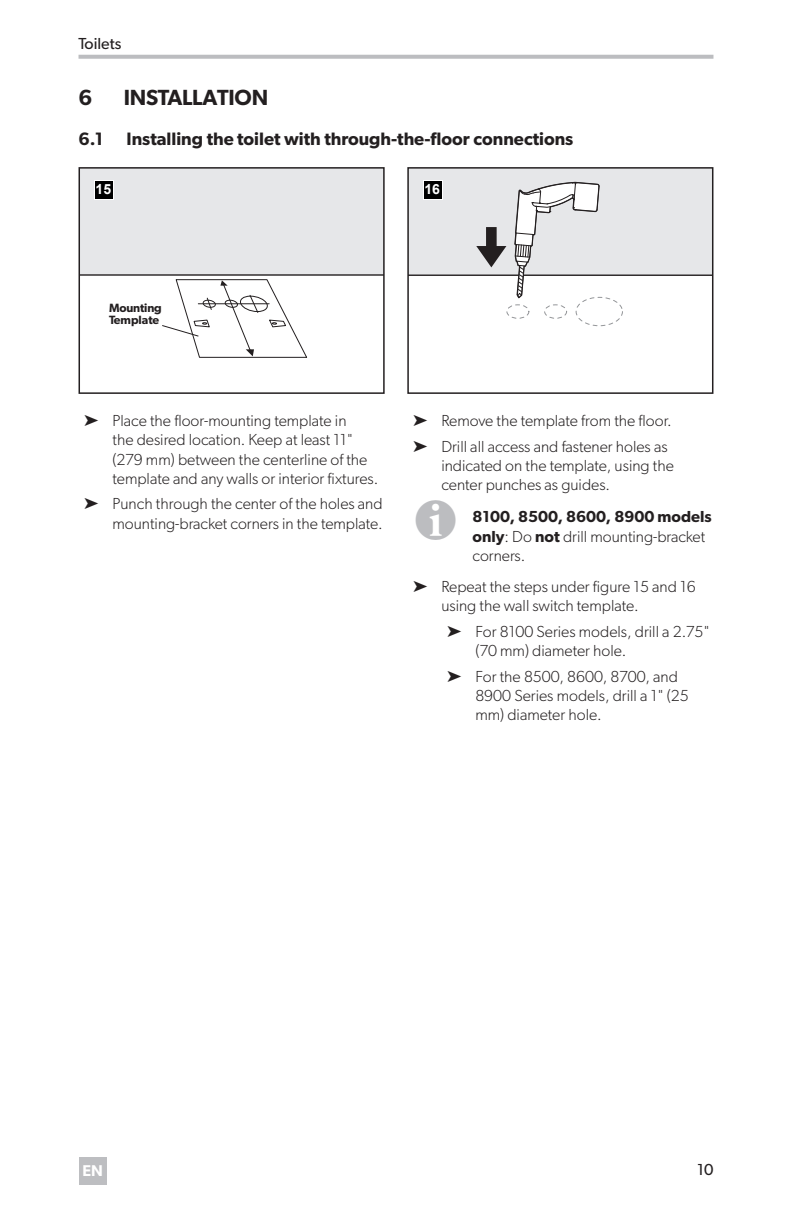
<style>
.page{position:relative;width:792px;height:1224px;background:#fff}
.page>*{position:absolute;margin:0;border:0;box-sizing:border-box;transform-origin:0 0}
.t1{font:48px "Waeco Piktogramme";color:#bcbdc0}
.t2{font:600 22px "Gibson";letter-spacing:-.01em;color:#231f20}
.t3{font:600 18px "Gibson";color:#231f20}
.t4{font:300 16px/19.2px "Gibson";color:#231f20}
.t5{font:600 16px/19.2px "Gibson";color:#231f20}
.t6{font:16px "Gibson";color:#231f20}
.t7{font:600 15.6px "Gibson";color:#fff}
.t8{font:700 14px "Arial";color:#fff}
.Callout{font:600 12px/12px "Gibson";letter-spacing:-.01em;color:#231f20}
.s1{font-weight:300}
</style>
<div class="page">
<div style="left:79px;top:1157px;width:27px;height:27px;background:#bdbec1"></div>
<svg style="left:79px;top:55px;width:634px;height:4px;fill:#bcbdc0"></svg>
<div style="left:79px;top:168px;width:305px;height:107px;background:#e6e7e9"></div>
<hr style="left:79px;top:274px;width:305px;height:2px;background:#231f20">
<div style="left:79px;top:167px;width:306px;height:227px;border:2px solid #231f20"></div>
<div style="left:94px;top:180px;width:20px;height:20px;background:#fff"></div>
<div style="left:95px;top:181px;width:18px;height:18px;background:#000"></div>
<svg style="left:162px;top:279px;width:145px;height:79px"></svg>
<div style="left:408px;top:168px;width:305px;height:107px;background:#e6e7e9"></div>
<hr style="left:408px;top:275px;width:305px;height:1px;background:#231f20">
<div style="left:506px;top:304px;width:23px;height:15px;border:1px dashed #939598;border-radius:50%"></div>
<div style="left:544px;top:304px;width:23px;height:15px;border:1px dashed #939598;border-radius:50%"></div>
<div style="left:576px;top:297px;width:47px;height:29px;border:1px dashed #939598;border-radius:50%"></div>
<svg style="left:514px;top:181px;width:86px;height:137px"></svg>
<svg style="left:476px;top:227px;width:30px;height:40px"></svg>
<div style="left:407px;top:167px;width:306px;height:227px;border:2px solid #231f20"></div>
<div style="left:423px;top:180px;width:20px;height:20px;background:#000"></div>
<p class="t6" style="left:79px;top:34px;width:44px">Toilets</p>
<p class="t2" style="left:79px;top:84px;width:15px">6</p>
<p class="t2" style="left:124px;top:84px;width:146px">INSTALLATION</p>
<p class="t3" style="left:79px;top:128px;width:26px">6.1</p>
<p class="t3" style="left:127px;top:128px;width:448px">Installing the toilet with through-the-floor connections</p>
<p class="t8" style="left:96px;top:180px;width:17px">15</p>
<p class="t8" style="left:424px;top:180px;width:17px">16</p>
<p class="Callout" style="left:109px;top:302px;width:54px">Mounting<br>Template</p>
<p class="t4" style="left:113px;top:411px;width:264px;text-indent:-28px">➤ Place the floor-mounting template in<br>the desired location. Keep at least 11" (279 mm) between the centerline of the template and any walls or interior fixtures.</p>
<p class="t4" style="left:84px;top:494px;width:300px;text-align:right">➤ Punch through the center of the holes and mounting-bracket corners in the template.</p>
<p class="t4" style="left:413px;top:411px;width:257px">➤ Remove the template from the floor.</p>
<p class="t4" style="left:441px;top:436px;width:234px;text-indent:-28px">➤ Drill all access and fastener holes as indicated on the template, using the center punches as guides.</p>
<p class="t1" style="left:416px;top:497px;width:54px">I</p>
<p class="t5" style="left:473px;top:507px;width:241px">8100, 8500, 8600, 8900 models only<span class="s1">: Do</span> not <span class="s1">drill mounting-bracket corners.</span></p>
<p class="t4" style="left:441px;top:577px;width:256px;text-indent:-28px">➤ Repeat the steps under figure 15 and 16 using the wall switch template.</p>
<p class="t4" style="left:475px;top:622px;width:236px;text-indent:-28px">➤ For 8100 Series models, drill a 2.75" (70 mm) diameter hole.</p>
<p class="t4" style="left:475px;top:666px;width:215px;text-indent:-28px">➤ For the 8500, 8600, 8700, and<br>8900 Series models, drill a 1" (25 mm) diameter hole.</p>
<p class="t7" style="left:82px;top:1161px;width:22px">EN</p>
<p class="t6" style="left:697px;top:1160px;width:18px">10</p>
</div>
